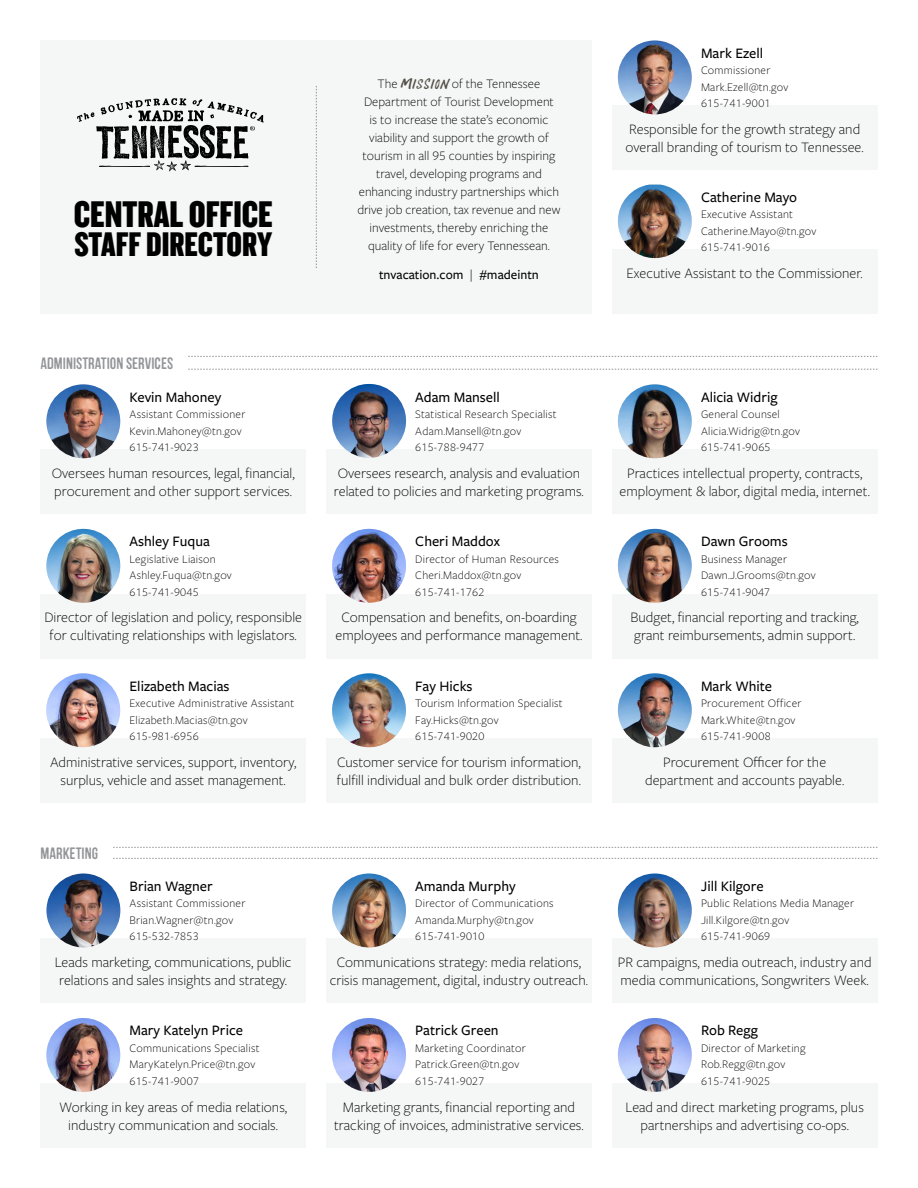
<style>
.page{position:relative;width:918px;height:1188px;background:#fff}
.page>*{position:absolute;margin:0;border:0;box-sizing:border-box;transform-origin:0 0}
.t1{font:38.55px "Knockout 69 Full Liteweight";color:#000}
.t2{font:35.55px "Knockout 69 Full Liteweight";color:#000}
.t3{font:16.5px "Mocha Mattari";color:#939598}
.t4{font:300 15px/18px "Freight Sans Pro";color:#000;text-align:center}
.t5{font:500 15px "Freight Sans Pro";color:#000}
.t6{font:300 13.5px/18px "Freight Sans Pro";color:#000;text-align:center}
.t7{font:500 13.5px "Freight Sans Pro";color:#000}
.t8{font:300 12px/16.5px "Freight Sans Pro";letter-spacing:.02em;color:#000}
.s1{font-family:"TN Tilt CAPS Caps";font-weight:400;color:#504e45}
.s2{font-weight:300}
</style>
<div class="page">
<div style="left:41px;top:40px;width:551px;height:274px;background:#f5f6f6"></div>
<div style="left:326px;top:739px;width:266px;height:64px;background:#f5f6f6"></div>
<div style="left:612px;top:594px;width:266px;height:64px;background:#f5f6f6"></div>
<div style="left:326px;top:594px;width:266px;height:64px;background:#f5f6f6"></div>
<div style="left:612px;top:739px;width:266px;height:64px;background:#f5f6f6"></div>
<div style="left:612px;top:450px;width:266px;height:64px;background:#f5f6f6"></div>
<div style="left:40px;top:450px;width:266px;height:64px;background:#f5f6f6"></div>
<img style="left:46px;top:384px;width:74px;height:74px;border-radius:37px">
<img style="left:618px;top:384px;width:74px;height:74px;border-radius:37px">
<img style="left:618px;top:673px;width:74px;height:74px;border-radius:37px">
<img style="left:332px;top:529px;width:74px;height:74px;border-radius:37px">
<img style="left:618px;top:529px;width:74px;height:74px;border-radius:37px">
<img style="left:332px;top:673px;width:74px;height:74px;border-radius:37px">
<svg style="left:188px;top:356px;width:690px;height:1px"></svg>
<svg style="left:188px;top:369px;width:690px;height:1px"></svg>
<div style="left:40px;top:939px;width:266px;height:64px;background:#f5f6f6"></div>
<img style="left:46px;top:874px;width:74px;height:73px;border-radius:37px">
<svg style="left:113px;top:847px;width:764px;height:1px"></svg>
<svg style="left:113px;top:858px;width:764px;height:1px"></svg>
<div style="left:40px;top:594px;width:266px;height:64px;background:#f5f6f6"></div>
<div style="left:612px;top:249px;width:266px;height:65px;background:#f5f6f6"></div>
<div style="left:612px;top:106px;width:266px;height:64px;background:#f5f6f6"></div>
<img style="left:618px;top:40px;width:74px;height:74px;border-radius:37px">
<img style="left:618px;top:185px;width:74px;height:73px">
<img style="left:46px;top:529px;width:74px;height:74px;border-radius:37px">
<div style="left:326px;top:450px;width:266px;height:64px;background:#f5f6f6"></div>
<img style="left:332px;top:384px;width:74px;height:74px;border-radius:37px">
<svg style="left:77px;top:98px;width:187px;height:73px"></svg>
<svg style="left:316px;top:86px;width:1px;height:182px"></svg>
<div style="left:40px;top:739px;width:266px;height:64px;background:#f5f6f6"></div>
<img style="left:46px;top:673px;width:74px;height:74px;border-radius:37px">
<div style="left:326px;top:939px;width:266px;height:64px;background:#f5f6f6"></div>
<div style="left:612px;top:939px;width:266px;height:64px;background:#f5f6f6"></div>
<img style="left:332px;top:874px;width:74px;height:73px;border-radius:37px">
<img style="left:618px;top:874px;width:74px;height:73px;border-radius:37px">
<div style="left:40px;top:1083px;width:266px;height:65px;background:#f5f6f6"></div>
<img style="left:46px;top:1018px;width:74px;height:74px;border-radius:37px">
<div style="left:326px;top:1083px;width:266px;height:65px;background:#f5f6f6"></div>
<img style="left:332px;top:1018px;width:74px;height:74px;border-radius:37px">
<div style="left:612px;top:1083px;width:266px;height:65px;background:#f5f6f6"></div>
<img style="left:618px;top:1018px;width:74px;height:74px;border-radius:37px">
<h1 class="t1" style="left:74px;top:190px;width:201px">CENTRAL OFFICE</h1>
<h2 class="t2" style="left:74px;top:222px;width:199px">STAFF DIRECTORY</h2>
<p class="t6" style="left:357px;top:74px;width:205px">The <span class="s1">MISSION</span> of the Tennessee Department of Tourist Development<br>is to increase the state’s economic viability and support the growth of tourism in all 95 counties by inspiring travel, developing programs and enhancing industry partnerships which drive job creation, tax revenue and new investments, thereby enriching the quality of life for every Tennessean.</p>
<p class="t7" style="left:379px;top:265px;width:161px">tnvacation.com <span class="s2">|</span> #madeintn</p>
<p class="t5" style="left:701px;top:43px;width:64px">Mark Ezell</p>
<p class="t8" style="left:701px;top:62px;width:89px">Commissioner<br>Mark.Ezell@tn.gov<br>615-741-9001</p>
<p class="t4" style="left:626px;top:119px;width:240px;text-align:left">Responsible for the growth strategy and overall branding of tourism to Tennessee.</p>
<p class="t5" style="left:701px;top:187px;width:98px">Catherine Mayo</p>
<p class="t8" style="left:701px;top:205px;width:117px">Executive Assistant<br>Catherine.Mayo@tn.gov<br>615-741-9016</p>
<p class="t4" style="left:627px;top:263px;width:238px">Executive Assistant to the Commissioner.</p>
<p class="t3" style="left:41px;top:355px;width:134px">ADMINISTRATION SERVICES</p>
<p class="t5" style="left:130px;top:387px;width:93px">Kevin Mahoney</p>
<p class="t8" style="left:130px;top:406px;width:117px">Assistant Commissioner<br>Kevin.Mahoney@tn.gov<br>615-741-9023</p>
<p class="t5" style="left:415px;top:387px;width:86px">Adam Mansell</p>
<p class="t8" style="left:415px;top:406px;width:143px">Statistical Research Specialist<br>Adam.Mansell@tn.gov<br>615-788-9477</p>
<p class="t5" style="left:701px;top:387px;width:78px">Alicia Widrig</p>
<p class="t8" style="left:701px;top:406px;width:100px">General Counsel<br>Alicia.Widrig@tn.gov<br>615-741-9065</p>
<p class="t4" style="left:52px;top:463px;width:244px;text-align:left">Oversees human resources, legal, financial, procurement and other support services.</p>
<p class="t4" style="left:334px;top:463px;width:251px;text-align:left">Oversees research, analysis and evaluation related to policies and marketing programs.</p>
<p class="t4" style="left:620px;top:463px;width:252px">Practices intellectual property, contracts, employment &amp; labor, digital media, internet.</p>
<p class="t5" style="left:130px;top:531px;width:82px">Ashley Fuqua</p>
<p class="t8" style="left:130px;top:550px;width:104px">Legislative Liaison<br>Ashley.Fuqua@tn.gov<br>615-741-9045</p>
<p class="t5" style="left:415px;top:531px;width:86px">Cheri Maddox</p>
<p class="t8" style="left:415px;top:550px;width:145px">Director of Human Resources<br>Cheri.Maddox@tn.gov<br>615-741-1762</p>
<p class="t5" style="left:701px;top:531px;width:88px">Dawn Grooms</p>
<p class="t8" style="left:701px;top:550px;width:116px">Business Manager<br>Dawn.J.Grooms@tn.gov<br>615-741-9047</p>
<p class="t4" style="left:44px;top:608px;width:259px">Director of legislation and policy, responsible for cultivating relationships with legislators.</p>
<p class="t4" style="left:335px;top:608px;width:249px">Compensation and benefits, on-boarding employees and performance management.</p>
<p class="t4" style="left:631px;top:608px;width:230px;text-align:left">Budget, financial reporting and tracking, grant reimbursements, admin support.</p>
<p class="t5" style="left:129px;top:676px;width:102px">Elizabeth Macias</p>
<p class="t8" style="left:129px;top:695px;width:166px">Executive Administrative Assistant<br>Elizabeth.Macias@tn.gov<br>615-981-6956</p>
<p class="t5" style="left:415px;top:676px;width:59px">Fay Hicks</p>
<p class="t8" style="left:415px;top:695px;width:149px">Tourism Information Specialist<br>Fay.Hicks@tn.gov<br>615-741-9020</p>
<p class="t5" style="left:701px;top:676px;width:73px">Mark White</p>
<p class="t8" style="left:701px;top:695px;width:102px">Procurement Officer<br>Mark.White@tn.gov<br>615-741-9008</p>
<p class="t4" style="left:50px;top:752px;width:248px">Administrative services, support, inventory, surplus, vehicle and asset management.</p>
<p class="t4" style="left:337px;top:752px;width:246px;text-align:left">Customer service for tourism information, fulfill individual and bulk order distribution.</p>
<p class="t4" style="left:645px;top:752px;width:201px">Procurement Officer for the department and accounts payable.</p>
<p class="t3" style="left:40px;top:844px;width:59px">MARKETING</p>
<p class="t5" style="left:130px;top:876px;width:85px">Brian Wagner</p>
<p class="t8" style="left:130px;top:895px;width:117px">Assistant Commissioner<br>Brian.Wagner@tn.gov<br>615-532-7853</p>
<p class="t5" style="left:415px;top:876px;width:102px">Amanda Murphy</p>
<p class="t8" style="left:415px;top:895px;width:140px">Director of Communications<br>Amanda.Murphy@tn.gov<br>615-741-9010</p>
<p class="t5" style="left:701px;top:876px;width:64px">Jill Kilgore</p>
<p class="t8" style="left:701px;top:895px;width:154px">Public Relations Media Manager<br>Jill.Kilgore@tn.gov<br>615-741-9069</p>
<p class="t4" style="left:55px;top:953px;width:238px;text-align:left">Leads marketing, communications, public relations and sales insights and strategy.</p>
<p class="t4" style="left:330px;top:953px;width:260px">Communications strategy: media relations, crisis management, digital, industry outreach.</p>
<p class="t4" style="left:618px;top:953px;width:255px;text-align:left">PR campaigns, media outreach, industry and media communications, Songwriters Week.</p>
<p class="t5" style="left:129px;top:1020px;width:115px">Mary Katelyn Price</p>
<p class="t8" style="left:129px;top:1039px;width:132px">Communications Specialist<br>MaryKatelyn.Price@tn.gov<br>615-741-9007</p>
<p class="t5" style="left:415px;top:1020px;width:85px">Patrick Green</p>
<p class="t8" style="left:415px;top:1039px;width:112px">Marketing Coordinator<br>Patrick.Green@tn.gov<br>615-741-9027</p>
<p class="t5" style="left:701px;top:1020px;width:58px">Rob Regg</p>
<p class="t8" style="left:701px;top:1039px;width:106px">Director of Marketing<br>Rob.Regg@tn.gov<br>615-741-9025</p>
<p class="t4" style="left:59px;top:1097px;width:230px">Working in key areas of media relations, industry communication and socials.</p>
<p class="t4" style="left:334px;top:1097px;width:251px">Marketing grants, financial reporting and tracking of invoices, administrative services.</p>
<p class="t4" style="left:626px;top:1097px;width:240px">Lead and direct marketing programs, plus partnerships and advertising co-ops.</p>
</div>
